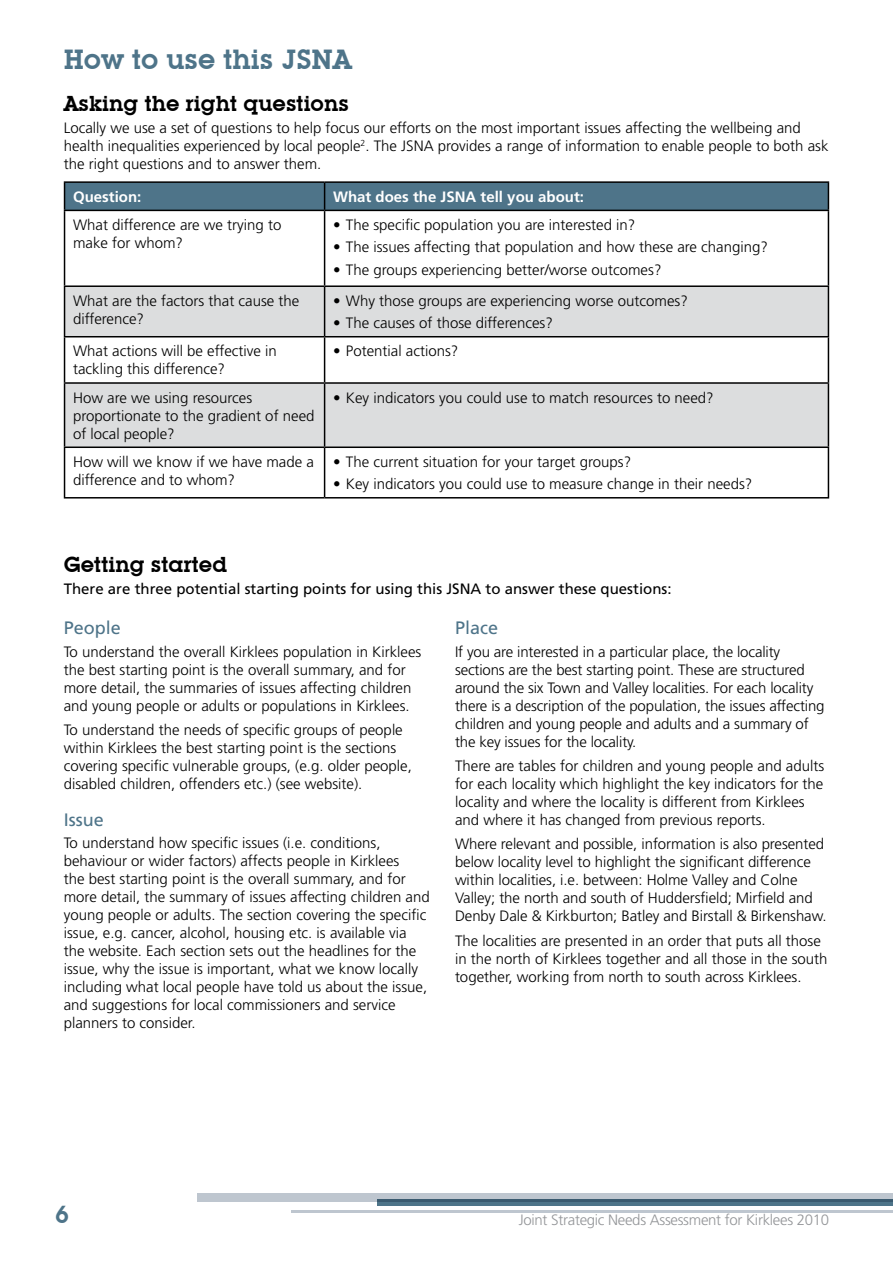
<style>
.page{position:relative;width:893px;height:1263px;background:#fff}
.page>*{position:absolute;margin:0;border:0;box-sizing:border-box;transform-origin:0 0}
.t1{font:600 27px "Lubalin Graph IT Cby BT";color:#4e7489}
.t2{font:600 24px "Lubalin Graph IT Cby BT";color:#4e7489}
.t3{font:600 21px "Lubalin Graph IT Cby BT";color:#000}
.t4{font:18px "Frutiger LT";color:#4e7489}
.t5{font:300 15px/18px "Frutiger LT";color:#000}
.t6{font:15px "Frutiger LT";color:#000}
.t7{font:300 15px "Frutiger";letter-spacing:-.02em;color:#939598}
.t8{font:700 15px "Frutiger LT";color:#fff}
</style>
<div class="page">
<div style="left:198px;top:1193px;width:695px;height:9px;background:#bec6cf"></div>
<svg style="left:378px;top:1199px;width:514px;height:6px;background:#44677c"></svg>
<hr style="left:291px;top:1210px;width:602px;height:2px;background:#bec6cf">
<svg style="left:65px;top:287px;width:763px;height:159px;fill:#dcddde"></svg>
<hr style="left:64px;top:181px;width:261px;height:2px;background:#000">
<hr style="left:325px;top:181px;width:504px;height:2px;background:#000">
<svg style="left:64px;top:182px;width:765px;height:28px;background:#496d81"></svg>
<hr style="left:64px;top:210px;width:261px;height:1px;background:#000">
<hr style="left:64px;top:211px;width:1px;height:74px;background:#000">
<hr style="left:325px;top:210px;width:504px;height:1px;background:#000">
<hr style="left:324px;top:211px;width:1px;height:74px;background:#000">
<hr style="left:828px;top:211px;width:1px;height:74px;background:#000">
<hr style="left:64px;top:285px;width:261px;height:2px;background:#000">
<hr style="left:64px;top:287px;width:1px;height:49px;background:#000">
<hr style="left:325px;top:285px;width:504px;height:2px;background:#000">
<hr style="left:324px;top:287px;width:1px;height:49px;background:#000">
<hr style="left:828px;top:287px;width:1px;height:49px;background:#000">
<hr style="left:64px;top:336px;width:261px;height:1px;background:#000">
<hr style="left:64px;top:337px;width:1px;height:45px;background:#000">
<hr style="left:325px;top:336px;width:504px;height:1px;background:#000">
<hr style="left:324px;top:337px;width:1px;height:45px;background:#000">
<hr style="left:828px;top:337px;width:1px;height:45px;background:#000">
<hr style="left:64px;top:382px;width:261px;height:2px;background:#000">
<hr style="left:64px;top:384px;width:1px;height:62px;background:#000">
<hr style="left:325px;top:382px;width:504px;height:2px;background:#000">
<hr style="left:324px;top:384px;width:1px;height:62px;background:#000">
<hr style="left:828px;top:384px;width:1px;height:62px;background:#000">
<hr style="left:64px;top:446px;width:261px;height:2px;background:#000">
<hr style="left:64px;top:448px;width:1px;height:49px;background:#000">
<hr style="left:325px;top:446px;width:504px;height:2px;background:#000">
<hr style="left:324px;top:448px;width:1px;height:49px;background:#000">
<hr style="left:828px;top:448px;width:1px;height:49px;background:#000">
<hr style="left:64px;top:497px;width:261px;height:1px;background:#000">
<hr style="left:325px;top:497px;width:504px;height:1px;background:#000">
<h1 class="t1" style="left:64px;top:43px;width:290px">How to use this JSNA</h1>
<h3 class="t3" style="left:64px;top:91px;width:287px">Asking the right questions</h3>
<p class="t5" style="left:64px;top:119px;width:766px">Locally we use a set of questions to help focus our efforts on the most important issues affecting the wellbeing and health inequalities experienced by local people<sup>2</sup>. The JSNA provides a range of information to enable people to both ask the right questions and to answer them.</p>
<p class="t8" style="left:73px;top:188px;width:70px">Question:</p>
<p class="t8" style="left:333px;top:188px;width:252px">What does the JSNA tell you about:</p>
<p class="t5" style="left:73px;top:216px;width:210px">What difference are we trying to make for whom?</p>
<p class="t5" style="left:333px;top:216px;width:304px">• The specific population you are interested in?</p>
<p class="t5" style="left:333px;top:238px;width:436px">• The issues affecting that population and how these are changing?</p>
<p class="t5" style="left:333px;top:261px;width:330px">• The groups experiencing better/worse outcomes?</p>
<p class="t5" style="left:73px;top:292px;width:228px">What are the factors that cause the difference?</p>
<p class="t5" style="left:333px;top:292px;width:356px">• Why those groups are experiencing worse outcomes?</p>
<p class="t5" style="left:333px;top:314px;width:221px">• The causes of those differences?</p>
<p class="t5" style="left:73px;top:342px;width:205px">What actions will be effective in tackling this difference?</p>
<p class="t5" style="left:333px;top:342px;width:127px">• Potential actions?</p>
<p class="t5" style="left:73px;top:389px;width:243px">How are we using resources proportionate to the gradient of need of local people?</p>
<p class="t5" style="left:333px;top:389px;width:382px">• Key indicators you could use to match resources to need?</p>
<p class="t5" style="left:73px;top:453px;width:242px">How will we know if we have made a difference and to whom?</p>
<p class="t5" style="left:333px;top:453px;width:300px">• The current situation for your target groups?</p>
<p class="t5" style="left:333px;top:475px;width:421px">• Key indicators you could use to measure change in their needs?</p>
<h3 class="t3" style="left:64px;top:551px;width:165px">Getting started</h3>
<p class="t6" style="left:64px;top:580px;width:609px">There are three potential starting points for using this JSNA to answer these questions:</p>
<p class="t4" style="left:64px;top:617px;width:59px">People</p>
<p class="t5" style="left:64px;top:643px;width:359px">To understand the overall Kirklees population in Kirklees the best starting point is the overall summary, and for more detail, the summaries of issues affecting children and young people or adults or populations in Kirklees.</p>
<p class="t5" style="left:64px;top:721px;width:350px">To understand the needs of specific groups of people within Kirklees the best starting point is the sections covering specific vulnerable groups, (e.g. older people, disabled children, offenders etc.) (see website).</p>
<p class="t4" style="left:64px;top:809px;width:42px">Issue</p>
<p class="t5" style="left:64px;top:834px;width:367px">To understand how specific issues (i.e. conditions, behaviour or wider factors) affects people in Kirklees<br>the best starting point is the overall summary, and for more detail, the summary of issues affecting children and young people or adults. The section covering the specific issue, e.g. cancer, alcohol, housing etc. is available via the website. Each section sets out the headlines for the issue, why the issue is important, what we know locally including what local people have told us about the issue, and suggestions for local commissioners and service planners to consider.</p>
<p class="t4" style="left:455px;top:617px;width:45px">Place</p>
<p class="t5" style="left:455px;top:643px;width:371px">If you are interested in a particular place, the locality sections are the best starting point. These are structured around the six Town and Valley localities. For each locality there is a description of the population, the issues affecting children and young people and adults and a summary of the key issues for the locality.</p>
<p class="t5" style="left:455px;top:757px;width:371px">There are tables for children and young people and adults for each locality which highlight the key indicators for the locality and where the locality is different from Kirklees and where it has changed from previous reports.</p>
<p class="t5" style="left:455px;top:835px;width:373px">Where relevant and possible, information is also presented below locality level to highlight the significant difference within localities, i.e. between: Holme Valley and Colne Valley; the north and south of Huddersfield; Mirfield and Denby Dale &amp; Kirkburton; Batley and Birstall &amp; Birkenshaw.</p>
<p class="t5" style="left:455px;top:932px;width:374px">The localities are presented in an order that puts all those in the north of Kirklees together and all those in the south together, working from north to south across Kirklees.</p>
<h2 class="t2" style="left:55px;top:1199px;width:15px">6</h2>
<p class="t7" style="left:519px;top:1212px;width:312px">Joint Strategic Needs Assessment for Kirklees 2010</p>
</div>
